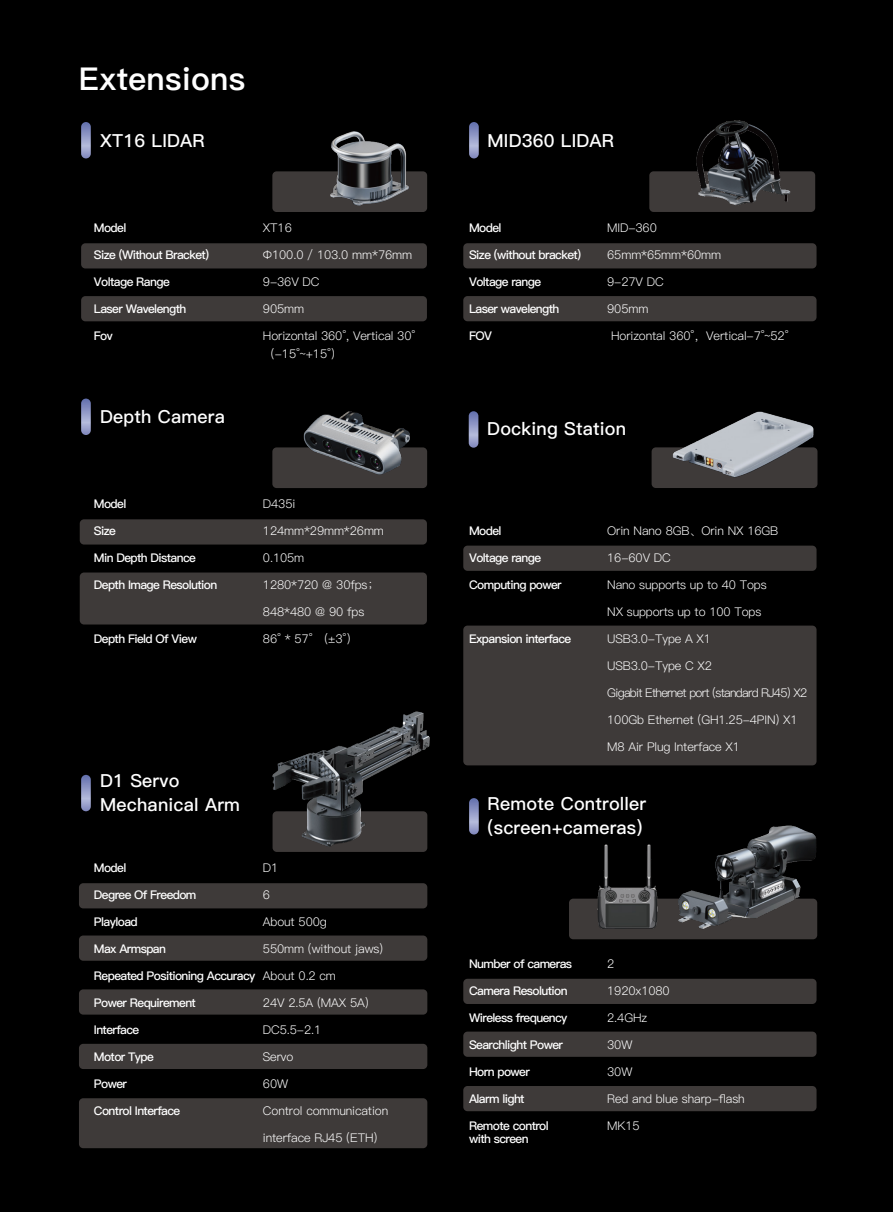
<style>
.page{position:relative;width:893px;height:1212px;background:#000}
.page>*{position:absolute;margin:0;border:0;box-sizing:border-box;transform-origin:0 0}
.t1{font:31.5px "Ping Fang SC Heavy";letter-spacing:.01em;color:#fff}
.t2{font:18px/24px "Ping Fang SC Bold";letter-spacing:.01em;color:#fff}
.t3{font:12px/18px "Ping Fang SC Regular";letter-spacing:-.01em;color:#fff}
.t4{font:12px/13.5px "Ping Fang SC Bold";letter-spacing:-.05em;color:#fff}
.t5{font:12px "Ping Fang SC Regular";letter-spacing:-.06em;color:#fff}
</style>
<div class="page">
<div style="left:463px;top:546px;width:353px;height:25px;background:#3e3a39;border-radius:4px"></div>
<div style="left:652px;top:447px;width:165px;height:41px;background:#3e3a39;border-radius:4px"></div>
<div style="left:463px;top:625px;width:353px;height:140px;background:#3e3a39;border-radius:4px"></div>
<img style="left:657px;top:411px;width:161px;height:77px">
<div style="left:79px;top:883px;width:348px;height:25px;background:#3e3a39;border-radius:4px"></div>
<div style="left:79px;top:935px;width:348px;height:26px;background:#3e3a39;border-radius:4px"></div>
<div style="left:79px;top:989px;width:348px;height:25px;background:#3e3a39;border-radius:4px"></div>
<div style="left:79px;top:1044px;width:348px;height:25px;background:#3e3a39;border-radius:4px"></div>
<div style="left:79px;top:1098px;width:348px;height:50px;background:#3e3a39;border-radius:4px"></div>
<div style="left:463px;top:243px;width:353px;height:25px;background:#3e3a39;border-radius:4px"></div>
<div style="left:463px;top:296px;width:353px;height:25px;background:#3e3a39;border-radius:4px"></div>
<div style="left:649px;top:171px;width:166px;height:41px;background:#3e3a39;border-radius:4px"></div>
<div style="left:80px;top:519px;width:347px;height:25px;background:#3e3a39;border-radius:4px"></div>
<div style="left:272px;top:447px;width:155px;height:41px;background:#3e3a39;border-radius:4px"></div>
<div style="left:80px;top:572px;width:347px;height:52px;background:#3e3a39;border-radius:4px"></div>
<img style="left:287px;top:411px;width:140px;height:77px">
<img style="left:687px;top:120px;width:108px;height:85px">
<div style="left:463px;top:979px;width:353px;height:25px;background:#3e3a39;border-radius:4px"></div>
<div style="left:463px;top:1031px;width:353px;height:26px;background:#3e3a39;border-radius:4px"></div>
<div style="left:463px;top:1086px;width:353px;height:25px;background:#3e3a39;border-radius:4px"></div>
<div style="left:81px;top:243px;width:346px;height:25px;background:#3e3a39;border-radius:4px"></div>
<div style="left:81px;top:296px;width:346px;height:25px;background:#3e3a39;border-radius:4px"></div>
<div style="left:272px;top:171px;width:155px;height:41px;background:#3e3a39;border-radius:4px"></div>
<img style="left:315px;top:131px;width:104px;height:75px">
<img style="left:272px;top:711px;width:158px;height:141px">
<img style="left:682px;top:825px;width:136px;height:115px">
<svg style="left:81px;top:775px;width:10px;height:36px"></svg>
<svg style="left:81px;top:399px;width:10px;height:36px"></svg>
<svg style="left:81px;top:122px;width:10px;height:36px"></svg>
<svg style="left:469px;top:122px;width:10px;height:36px"></svg>
<svg style="left:469px;top:411px;width:9px;height:37px"></svg>
<svg style="left:469px;top:798px;width:10px;height:36px"></svg>
<img style="left:573px;top:844px;width:109px;height:96px">
<h1 class="t1" style="left:79px;top:60px;width:168px">Extensions</h1>
<h2 class="t2" style="left:100px;top:129px;width:106px">XT16 LIDAR</h2>
<p class="t4" style="left:94px;top:221px;width:34px">Model</p>
<p class="t4" style="left:94px;top:248px;width:117px">Size (Without Bracket)</p>
<p class="t4" style="left:94px;top:275px;width:77px">Voltage Range</p>
<p class="t4" style="left:94px;top:302px;width:94px">Laser Wavelength</p>
<p class="t4" style="left:94px;top:329px;width:20px">Fov</p>
<h2 class="t2" style="left:100px;top:405px;width:126px">Depth Camera</h2>
<p class="t4" style="left:94px;top:497px;width:34px">Model</p>
<p class="t4" style="left:94px;top:524px;width:24px">Size</p>
<p class="t4" style="left:94px;top:551px;width:104px">Min Depth Distance</p>
<p class="t4" style="left:94px;top:578px;width:125px">Depth Image Resolution</p>
<p class="t4" style="left:94px;top:632px;width:105px">Depth Field Of View</p>
<p class="t3" style="left:263px;top:219px;width:30px">XT16</p>
<p class="t3" style="left:263px;top:246px;width:151px">Φ100.0 / 103.0 mm*76mm</p>
<p class="t3" style="left:263px;top:273px;width:58px">9-36V DC</p>
<p class="t3" style="left:263px;top:300px;width:43px">905mm</p>
<p class="t3" style="left:263px;top:327px;width:154px">Horizontal 360°, Vertical 30°（-15°~+15°）</p>
<p class="t3" style="left:263px;top:495px;width:34px">D435i</p>
<p class="t3" style="left:263px;top:522px;width:123px">124mm*29mm*26mm</p>
<p class="t3" style="left:263px;top:549px;width:43px">0.105m</p>
<p class="t3" style="left:263px;top:576px;width:118px">1280*720 @ 30fps；</p>
<p class="t3" style="left:263px;top:603px;width:103px">848*480 @ 90 fps</p>
<p class="t3" style="left:263px;top:630px;width:97px">86° * 57° （±3°）</p>
<h2 class="t2" style="left:100px;top:769px;width:141px">D1 Servo<br>Mechanical Arm</h2>
<p class="t4" style="left:94px;top:861px;width:34px">Model</p>
<p class="t4" style="left:94px;top:888px;width:104px">Degree Of Freedom</p>
<p class="t4" style="left:94px;top:915px;width:45px">Playload</p>
<p class="t4" style="left:94px;top:942px;width:74px">Max Armspan</p>
<p class="t4" style="left:94px;top:969px;width:163px">Repeated Positioning Accuracy</p>
<p class="t4" style="left:94px;top:996px;width:104px">Power Requirement</p>
<p class="t4" style="left:94px;top:1023px;width:47px">Interface</p>
<p class="t4" style="left:94px;top:1050px;width:62px">Motor Type</p>
<p class="t4" style="left:94px;top:1077px;width:35px">Power</p>
<p class="t4" style="left:94px;top:1104px;width:88px">Control Interface</p>
<p class="t3" style="left:263px;top:859px;width:17px">D1</p>
<p class="t3" style="left:263px;top:886px;width:9px">6</p>
<p class="t3" style="left:263px;top:913px;width:65px">About 500g</p>
<p class="t3" style="left:263px;top:940px;width:122px">550mm (without jaws)</p>
<p class="t3" style="left:263px;top:967px;width:75px">About 0.2 cm</p>
<p class="t3" style="left:263px;top:994px;width:107px">24V 2.5A (MAX 5A)</p>
<p class="t3" style="left:263px;top:1021px;width:60px">DC5.5-2.1</p>
<p class="t3" style="left:263px;top:1048px;width:32px">Servo</p>
<p class="t3" style="left:263px;top:1075px;width:27px">60W</p>
<p class="t3" style="left:263px;top:1102px;width:127px">Control communication</p>
<p class="t3" style="left:263px;top:1129px;width:116px">interface RJ45 (ETH)</p>
<h2 class="t2" style="left:488px;top:129px;width:128px">MID360 LIDAR</h2>
<p class="t4" style="left:469px;top:221px;width:34px">Model</p>
<p class="t4" style="left:469px;top:248px;width:114px">Size (without bracket)</p>
<p class="t4" style="left:469px;top:275px;width:74px">Voltage range</p>
<p class="t4" style="left:469px;top:302px;width:92px">Laser wavelength</p>
<p class="t4" style="left:469px;top:329px;width:24px">FOV</p>
<p class="t3" style="left:607px;top:219px;width:51px">MID-360</p>
<p class="t3" style="left:607px;top:246px;width:115px">65mm*65mm*60mm</p>
<p class="t3" style="left:607px;top:273px;width:58px">9-27V DC</p>
<p class="t3" style="left:607px;top:300px;width:43px">905mm</p>
<p class="t3" style="left:611px;top:327px;width:179px">Horizontal 360°，Vertical-7°~52°</p>
<h2 class="t2" style="left:487px;top:417px;width:140px">Docking Station</h2>
<p class="t4" style="left:469px;top:524px;width:34px">Model</p>
<p class="t4" style="left:469px;top:551px;width:74px">Voltage range</p>
<p class="t4" style="left:469px;top:578px;width:94px">Computing power</p>
<p class="t4" style="left:469px;top:632px;width:104px">Expansion interface</p>
<p class="t3" style="left:607px;top:521px;width:173px">Orin Nano 8GB、Orin NX 16GB</p>
<p class="t3" style="left:607px;top:548px;width:65px">16-60V DC</p>
<p class="t3" style="left:607px;top:575px;width:161px">Nano supports up to 40 Tops</p>
<p class="t3" style="left:607px;top:602px;width:156px">NX supports up to 100 Tops</p>
<p class="t3" style="left:607px;top:629px;width:105px">USB3.0-Type A X1</p>
<p class="t3" style="left:607px;top:656px;width:106px">USB3.0-Type C X2</p>
<p class="t5" style="left:607px;top:685px;width:202px">Gigabit Ethernet port (standard RJ45) X2</p>
<p class="t3" style="left:607px;top:710px;width:192px">100Gb Ethernet (GH1.25-4PIN) X1</p>
<p class="t3" style="left:607px;top:737px;width:134px">M8 Air Plug Interface X1</p>
<h2 class="t2" style="left:488px;top:792px;width:160px">Remote Controller (screen+cameras)</h2>
<p class="t4" style="left:469px;top:957px;width:105px">Number of cameras</p>
<p class="t4" style="left:469px;top:984px;width:100px">Camera Resolution</p>
<p class="t4" style="left:469px;top:1011px;width:100px">Wireless frequency</p>
<p class="t4" style="left:469px;top:1038px;width:95px">Searchlight Power</p>
<p class="t4" style="left:469px;top:1065px;width:62px">Horn power</p>
<p class="t4" style="left:469px;top:1092px;width:57px">Alarm light</p>
<p class="t4" style="left:469px;top:1119px;width:81px">Remote control with screen</p>
<p class="t3" style="left:607px;top:954px;width:9px">2</p>
<p class="t3" style="left:607px;top:981px;width:64px">1920x1080</p>
<p class="t3" style="left:607px;top:1008px;width:42px">2.4GHz</p>
<p class="t3" style="left:607px;top:1035px;width:27px">30W</p>
<p class="t3" style="left:607px;top:1062px;width:27px">30W</p>
<p class="t3" style="left:607px;top:1089px;width:139px">Red and blue sharp-flash</p>
<p class="t3" style="left:607px;top:1116px;width:34px">MK15</p>
</div>
